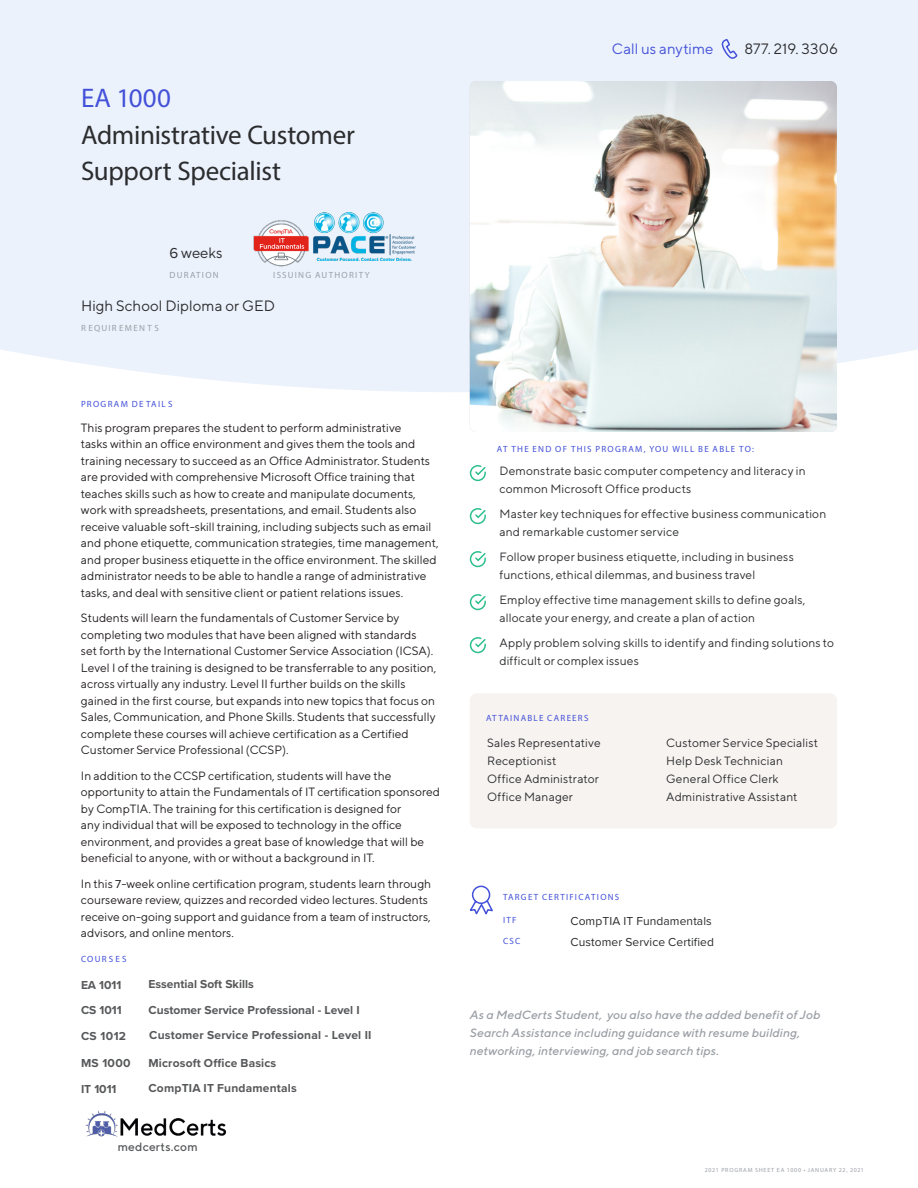
<style>
.page{position:relative;width:918px;height:1188px;background:#fff}
.page>*{position:absolute;margin:0;border:0;box-sizing:border-box;transform-origin:0 0}
.Title_Small_Carbon{font:27px/36px "Myriad Pro";letter-spacing:-.01em;color:#2b2c2e}
.Title_Small_Carbon-2{font:27px "Myriad Pro";letter-spacing:.005em;color:#4351d8}
.Running_Text_Medium{font:15px "TT Norms";letter-spacing:.005em;color:#2b2c2e}
.Running_Text_Small{font:15px "TT Norms";color:#2b2c2e}
.Running_Text_Small-2{font:15px "TT Norms";color:#4351d8}
.Running_Text_Medium-2{font:12px/16.5px "TT Norms";color:#231f20}
.Running_Text_Extra_S{font:12px/18px "TT Norms";letter-spacing:.01em;color:#2b2c2e}
.Running_Text_Extra_S-2{font:700 12px/25.7px "Proxima Nova";letter-spacing:.015em;color:#57585a}
.Running_Text_Extra_S-3{font:italic 500 12px/18px "TT Norms";letter-spacing:.01em;color:#9b9fa5}
.Running_Text_Extra_S-4{font:12px "Proxima Nova";letter-spacing:.01em;color:#2b2c2e}
.Running_Text_Extra_S-5{font:500 12px "TT Norms";letter-spacing:.015em;color:#57585a}
.Running_Text_Medium-3{font:9px "Myriad Pro";letter-spacing:.14em;color:#4351d8}
.Running_Text_Medium-4{font:9px "Myriad Pro";letter-spacing:.14em;color:#9b9fa5}
.Running_Text_Medium-5{font:9px "Myriad Pro";letter-spacing:.19em;color:#4351d8}
.Running_Text_Medium-6{font:6px "Myriad Pro";letter-spacing:.11em;color:#9b9fa5}
.s1{font-family:"Proxima Nova"}
.s2{color:#fff}
</style>
<div class="page">
<div style="left:0;top:0;width:918px;height:392px;background:#ecf2fc"></div>
<svg style="left:469px;top:465px;width:17px;height:17px"></svg>
<svg style="left:469px;top:508px;width:17px;height:17px"></svg>
<svg style="left:469px;top:551px;width:17px;height:17px"></svg>
<svg style="left:469px;top:594px;width:17px;height:17px"></svg>
<svg style="left:469px;top:637px;width:17px;height:17px"></svg>
<img style="left:470px;top:81px;width:367px;height:351px">
<svg style="left:721px;top:38px;width:17px;height:22px"></svg>
<svg style="left:469px;top:885px;width:24px;height:30px"></svg>
<div style="left:470px;top:693px;width:367px;height:135px;background:#f7f3f1;border-radius:7px"></div>
<img style="left:251px;top:216px;width:60px;height:60px">
<img style="left:85px;top:1110px;width:141px;height:27px">
<img style="left:313px;top:213px;width:102px;height:48px">
<p class="Title_Small_Carbon-2" style="left:81px;top:81px;width:91px">EA 1000</p>
<p class="Title_Small_Carbon" style="left:81px;top:116px;width:276px">Administrative Customer<br>Support Specialist</p>
<p class="Running_Text_Small" style="left:169px;top:243px;width:55px"><span class="s1">6</span> weeks</p>
<p class="Running_Text_Medium-4" style="left:170px;top:269px;width:51px">DURATION</p>
<p class="Running_Text_Medium-4" style="left:273px;top:269px;width:98px">ISSUING AUTHORITY</p>
<p class="Running_Text_Medium" style="left:81px;top:296px;width:195px">High School Diploma or GED</p>
<p class="Running_Text_Medium-4" style="left:81px;top:322px;width:79px">R EQUIR EMEN T S</p>
<p class="Running_Text_Medium-3" style="left:81px;top:398px;width:93px">PROGRAM DE TAIL S</p>
<p class="Running_Text_Medium-2" style="left:81px;top:419px;width:359px">This program prepares the student to perform administrative<br>tasks within an office environment and gives them the tools and training necessary to succeed as an Office Administrator. Students are provided with comprehensive Microsoft Office training that teaches skills such as how to create and manipulate documents, work with spreadsheets, presentations, and email. Students also receive valuable soft-skill training, including subjects such as email and phone etiquette, communication strategies, time management, and proper business etiquette in the office environment. The skilled administrator needs to be able to handle a range of administrative tasks, and deal with sensitive client or patient relations issues.</p>
<p class="Running_Text_Medium-2" style="left:81px;top:609px;width:357px">Students will learn the fundamentals of Customer Service by completing two modules that have been aligned with standards<br>set forth by the International Customer Service Association (ICSA).<br>Level I of the training is designed to be transferrable to any position, across virtually any industry. Level II further builds on the skills gained in the first course, but expands into new topics that focus on Sales, Communication, and Phone Skills. Students that successfully complete these courses will achieve certification as a Certified Customer Service Professional (CCSP).</p>
<p class="Running_Text_Medium-2" style="left:81px;top:767px;width:361px">In addition to the CCSP certification, students will have the opportunity to attain the Fundamentals of IT certification sponsored by CompTIA. The training for this certification is designed for<br>any individual that will be exposed to technology in the office environment, and provides a great base of knowledge that will be beneficial to anyone, with or without a background in IT.</p>
<p class="Running_Text_Medium-2" style="left:81px;top:875px;width:352px">In this <span class="s1">7</span>-week online certification program, students learn through courseware review, quizzes and recorded video lectures. Students receive on-going support and guidance from a team of instructors, advisors, and online mentors.<span class="s2">o</span></p>
<p class="Running_Text_Medium-5" style="left:81px;top:954px;width:47px">COURSES</p>
<p class="Running_Text_Extra_S-2" style="left:81px;top:972px;width:42px">EA 1011</p>
<p class="Running_Text_Extra_S-2" style="left:81px;top:997px;width:42px">CS 1011</p>
<p class="Running_Text_Extra_S-2" style="left:148px;top:971px;width:213px">Essential Soft Skills<br>Customer Service Professional - Level I</p>
<p class="Running_Text_Extra_S-2" style="left:81px;top:1023px;width:47px">CS 1012</p>
<p class="Running_Text_Extra_S-2" style="left:149px;top:1022px;width:224px">Customer Service Professional - Level II</p>
<p class="Running_Text_Extra_S-2" style="left:81px;top:1050px;width:51px">MS 1000</p>
<p class="Running_Text_Extra_S-2" style="left:81px;top:1076px;width:37px">IT 1011</p>
<p class="Running_Text_Extra_S-2" style="left:148px;top:1050px;width:150px;line-height:25px">Microsoft Office Basics<br>CompTIA IT Fundamentals</p>
<p class="Running_Text_Extra_S-5" style="left:118px;top:1140px;width:81px">medcerts.com</p>
<p class="Running_Text_Small-2" style="left:612px;top:40px;width:103px">Call us anytime</p>
<p class="Running_Text_Small" style="left:744px;top:40px;width:95px">877. 219. 3306</p>
<p class="Running_Text_Medium-3" style="left:497px;top:444px;width:259px">AT THE END OF THIS PROGRAM, YOU WILL BE ABLE TO:</p>
<p class="Running_Text_Extra_S" style="left:500px;top:461px;width:308px">Demonstrate basic computer competency and literacy in common Microsoft Office products</p>
<p class="Running_Text_Extra_S" style="left:500px;top:504px;width:328px">Master key techniques for effective business communication and remarkable customer service</p>
<p class="Running_Text_Extra_S" style="left:500px;top:547px;width:296px">Follow proper business etiquette, including in business functions, ethical dilemmas, and business travel</p>
<p class="Running_Text_Extra_S" style="left:500px;top:590px;width:307px">Employ effective time management skills to define goals, allocate your energy, and create a plan of action</p>
<p class="Running_Text_Extra_S" style="left:500px;top:633px;width:336px">Apply problem solving skills to identify and finding solutions to difficult or complex issues</p>
<p class="Running_Text_Medium-3" style="left:486px;top:713px;width:104px">ATTAINABLE CAREERS</p>
<p class="Running_Text_Extra_S" style="left:487px;top:734px;width:115px">Sales Representative</p>
<p class="Running_Text_Extra_S" style="left:487px;top:752px;width:71px">Receptionist</p>
<p class="Running_Text_Extra_S" style="left:487px;top:770px;width:113px">Office Administrator</p>
<p class="Running_Text_Extra_S" style="left:487px;top:788px;width:87px">Office Manager</p>
<p class="Running_Text_Medium-3" style="left:503px;top:892px;width:118px">TARGET CERTIFICATIONS</p>
<p class="Running_Text_Extra_S" style="left:666px;top:734px;width:153px">Customer Service Specialist</p>
<p class="Running_Text_Extra_S" style="left:666px;top:752px;width:133px">Help Desk Technician<br>General Office Clerk<br>Administrative Assistant</p>
<p class="Running_Text_Medium-3" style="left:503px;top:915px;width:15px">ITF</p>
<p class="Running_Text_Extra_S-4" style="left:570px;top:912px;width:143px">CompTIA IT Fundamentals</p>
<p class="Running_Text_Medium-3" style="left:503px;top:935px;width:19px">CSC</p>
<p class="Running_Text_Extra_S-4" style="left:570px;top:933px;width:145px">Customer Service Certified</p>
<p class="Running_Text_Extra_S-3" style="left:470px;top:1005px;width:352px">As a MedCerts Student, you also have the added benefit of Job<br>Search Assistance including guidance with resume building, networking, interviewing, and job search tips.</p>
<p class="Running_Text_Medium-6" style="left:705px;top:1166px;width:26px">2021 Program</p>
<p class="Running_Text_Medium-6" style="left:755px;top:1166px;width:9px">Sheet</p>
<p class="Running_Text_Medium-6" style="left:777px;top:1166px;width:40px">EA 1000 • January</p>
<p class="Running_Text_Medium-6" style="left:839px;top:1166px;width:27px">22, 2021</p>
</div>
